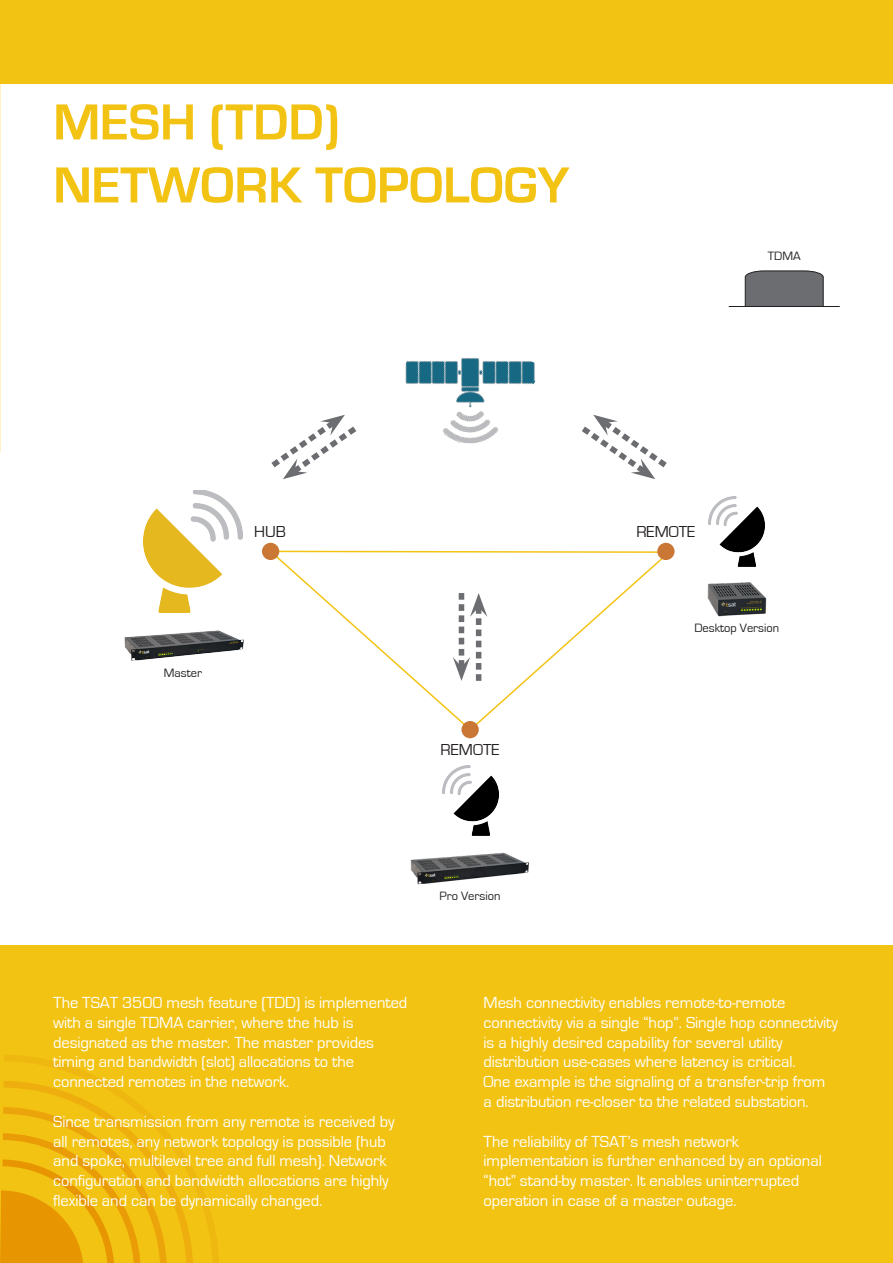
<style>
.page{position:relative;width:893px;height:1263px;background:#fff}
.page>*{position:absolute;margin:0;border:0;box-sizing:border-box;transform-origin:0 0}
.t1{font:700 52.5px/63px "Eurostile";color:#f3c314}
.t2{font:16.5px/19.8px "Eurostile";letter-spacing:-.005em;color:#fff}
.t3{font:16.35px "Eurostile";color:#231f20}
.t4{font:12.45px "Eurostile";color:#231f20}
</style>
<div class="page">
<div style="left:0;top:945px;width:893px;height:318px;background:#f3c314"></div>
<div style="left:0;top:0;width:893px;height:83px;background:#f3c314"></div>
<svg style="left:0;top:1055px;width:219px;height:208px"></svg>
<svg style="left:744px;top:270px;width:80px;height:36px"></svg>
<hr style="left:729px;top:306px;width:111px;height:1px;background:#231f20">
<img style="left:405px;top:357px;width:131px;height:87px">
<div style="left:657px;top:543px;width:18px;height:17px;background:#ca7736;border-radius:50%"></div>
<div style="left:461px;top:721px;width:18px;height:17px;background:#ca7736;border-radius:50%"></div>
<div style="left:262px;top:543px;width:17px;height:17px;background:#ca7736;border-radius:50%"></div>
<img style="left:709px;top:497px;width:56px;height:69px">
<img style="left:442px;top:766px;width:56px;height:69px">
<img style="left:143px;top:490px;width:99px;height:122px">
<img style="left:124px;top:630px;width:120px;height:31px">
<svg style="left:268px;top:549px;width:404px;height:183px"></svg>
<svg style="left:271px;top:415px;width:86px;height:64px"></svg>
<svg style="left:582px;top:415px;width:85px;height:64px"></svg>
<img style="left:708px;top:582px;width:58px;height:34px">
<img style="left:411px;top:852px;width:118px;height:33px">
<h1 class="t1" style="left:53px;top:92px;width:518px">MESH (TDD)<br>NETWORK TOPOLOGY</h1>
<p class="t4" style="left:768px;top:249px;width:34px">TDMA</p>
<p class="t3" style="left:254px;top:523px;width:33px">HUB</p>
<p class="t3" style="left:636px;top:523px;width:60px">REMOTE</p>
<p class="t4" style="left:164px;top:666px;width:40px">Master</p>
<p class="t3" style="left:441px;top:741px;width:60px">REMOTE</p>
<p class="t4" style="left:694px;top:621px;width:86px">Desktop Version</p>
<p class="t4" style="left:439px;top:889px;width:62px">Pro Version</p>
<p class="t2" style="left:53px;top:993px;width:356px">The TSAT 3500 mesh feature (TDD) is implemented with a single TDMA carrier, where the hub is designated as the master. The master provides timing and bandwidth (slot) allocations to the connected remotes in the network.</p>
<p class="t2" style="left:53px;top:1112px;width:343px">Since transmission from any remote is received by all remotes, any network topology is possible (hub and spoke, multilevel tree and full mesh). Network configuration and bandwidth allocations are highly flexible and can be dynamically changed.</p>
<p class="t2" style="left:484px;top:993px;width:356px">Mesh connectivity enables remote-to-remote connectivity via a single “hop”. Single hop connectivity is a highly desired capability for several utility distribution use-cases where latency is critical.<br>One example is the signaling of a transfer-trip from<br>a distribution re-closer to the related substation.</p>
<p class="t2" style="left:484px;top:1131px;width:340px">The reliability of TSAT’s mesh network implementation is further enhanced by an optional “hot” stand-by master. It enables uninterrupted operation in case of a master outage.</p>
</div>
